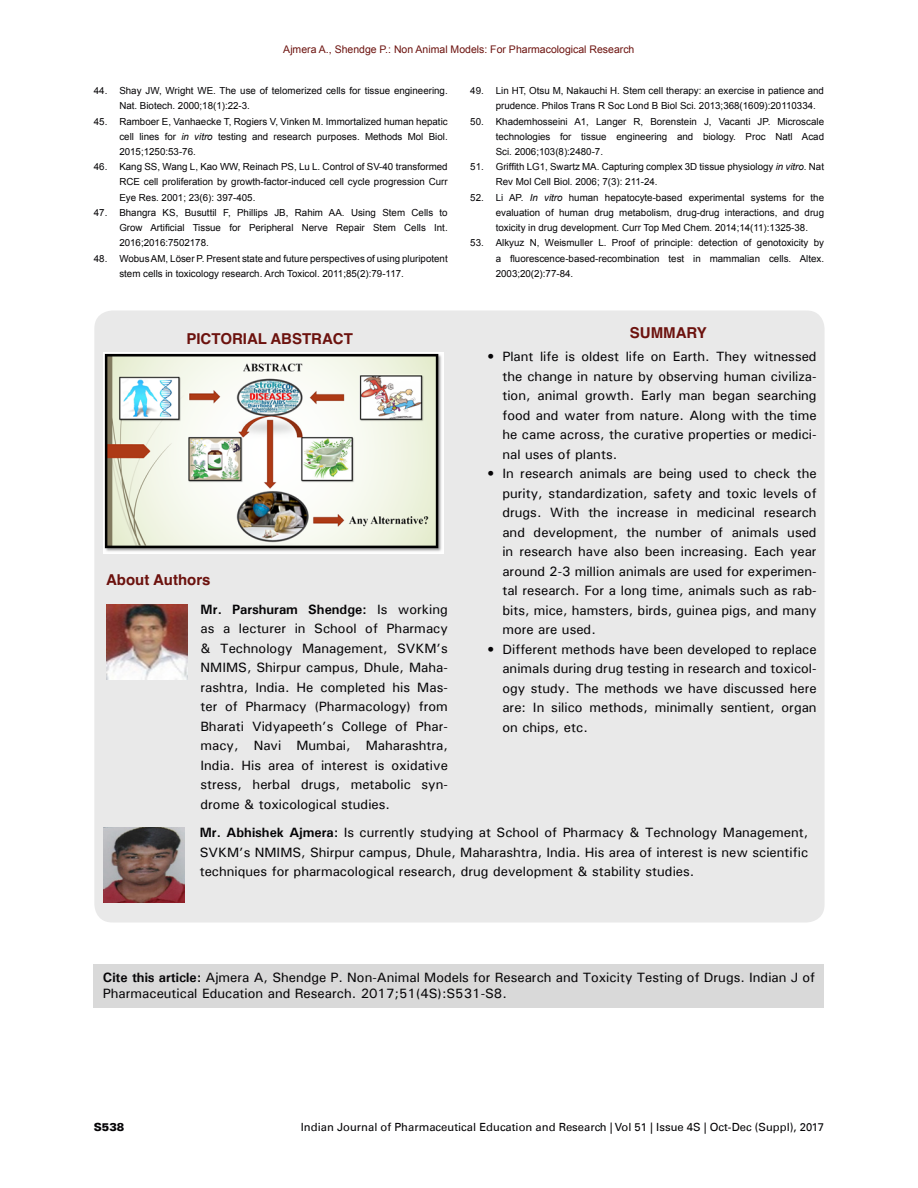
<style>
.page{position:relative;width:918px;height:1188px;background:#fff}
.page>*{position:absolute;margin:0;border:0;box-sizing:border-box;transform-origin:0 0}
.t1{font:700 15px "Helvetica";color:#6c120e}
.Body_Text_space{font:500 13.5px/19.5px "Univers";color:#050406;text-align:justify}
.Abstract_text{font:500 13.5px/16.5px "Univers";color:#050406}
.t2{font:11.25px "Univers LT";color:#050406}
.t3{font:900 11.25px "Univers LT";color:#050406}
.t4{font:10.5px "Arial";color:#6c120e}
.t5{font:9.75px/15.1px "Arial";color:#050406;text-align:justify}
.s1{font-style:italic}
.s2{font-weight:700}
</style>
<div class="page">
<div style="left:94px;top:964px;width:730px;height:43px;background:#d9d9d9"></div>
<div style="left:94px;top:310px;width:731px;height:612px;background:#e9e9e9;border-radius:18px"></div>
<img style="left:103px;top:352px;width:341px;height:201px">
<img style="left:106px;top:604px;width:81px;height:76px">
<img style="left:103px;top:828px;width:82px;height:75px">
<p class="t4" style="left:283px;top:42px;width:353px">Ajmera A., Shendge P.: Non Animal Models: For Pharmacological Research</p>
<p class="t5" style="left:119px;top:83px;width:330px;text-indent:-26px">44. Shay JW, Wright WE. The use of telomerized cells for tissue engineering.<br>Nat. Biotech. 2000;18(1):22-3.</p>
<p class="t5" style="left:119px;top:114px;width:330px;text-indent:-26px">45. Ramboer E, Vanhaecke T, Rogiers V, Vinken M. Immortalized human hepatic cell lines for <span class="s1">in vitro</span> testing and research purposes. Methods Mol Biol.<br>2015;1250:53-76.</p>
<p class="t5" style="left:119px;top:159px;width:330px;text-indent:-26px">46. Kang SS, Wang L, Kao WW, Reinach PS, Lu L. Control of SV-40 transformed RCE cell proliferation by growth-factor-induced cell cycle progression Curr Eye Res. 2001; 23(6): 397-405.</p>
<p class="t5" style="left:119px;top:205px;width:330px;text-indent:-26px">47. Bhangra KS, Busuttil F, Phillips JB, Rahim AA. Using Stem Cells to Grow Artificial Tissue for Peripheral Nerve Repair Stem Cells Int.<br>2016;2016:7502178.</p>
<p class="t5" style="left:119px;top:251px;width:330px;text-indent:-26px">48. Wobus AM, Löser P. Present state and future perspectives of using pluripotent stem cells in toxicology research. Arch Toxicol. 2011;85(2):79-117.</p>
<h2 class="t1" style="left:186px;top:325px;width:168px">PICTORIAL ABSTRACT</h2>
<h2 class="t1" style="left:106px;top:566px;width:106px">About Authors</h2>
<p class="Body_Text_space" style="left:201px;top:599px;width:249px"><span class="s2">Mr. Parshuram Shendge:</span> Is working as a lecturer in School of Pharmacy &amp; Technology Management, SVKM’s NMIMS, Shirpur campus, Dhule, Maha&shy;rashtra, India. He completed his Mas&shy;ter of Pharmacy (Pharmacology) from Bharati Vidyapeeth’s College of Phar&shy;macy, Navi Mumbai, Maharashtra, India. His area of interest is oxidative stress, herbal drugs, metabolic syn&shy;drome &amp; toxicological studies.</p>
<p class="t5" style="left:496px;top:83px;width:330px;text-indent:-26px">49. Lin HT, Otsu M, Nakauchi H. Stem cell therapy: an exercise in patience and prudence. Philos Trans R Soc Lond B Biol Sci. 2013;368(1609):20110334.</p>
<p class="t5" style="left:496px;top:114px;width:330px;text-indent:-26px">50. Khademhosseini A1, Langer R, Borenstein J, Vacanti JP. Microscale technologies for tissue engineering and biology. Proc Natl Acad Sci. 2006;103(8):2480-7.</p>
<p class="t5" style="left:496px;top:159px;width:330px;text-indent:-25px">51. Griffith LG1, Swartz MA. Capturing complex 3D tissue physiology <span class="s1">in vitro</span>. Nat<br>Rev Mol Cell Biol. 2006; 7(3): 211-24.</p>
<p class="t5" style="left:496px;top:190px;width:330px;text-indent:-26px">52. Li AP. <span class="s1">In vitro</span> human hepatocyte-based experimental systems for the evaluation of human drug metabolism, drug-drug interactions, and drug toxicity in drug development. Curr Top Med Chem. 2014;14(11):1325-38.</p>
<p class="t5" style="left:496px;top:235px;width:330px;text-indent:-26px">53. Alkyuz N, Weismuller L. Proof of principle: detection of genotoxicity by a fluorescence-based-recombination test in mammalian cells. Altex.<br>2003;20(2):77-84.</p>
<h2 class="t1" style="left:630px;top:319px;width:78px">SUMMARY</h2>
<p class="Body_Text_space" style="left:502px;top:346px;width:316px;text-indent:-15px">• Plant life is oldest life on Earth. They witnessed the change in nature by observing human civiliza&shy;tion, animal growth. Early man began searching food and water from nature. Along with the time he came across, the curative properties or medici&shy;nal uses of plants.</p>
<p class="Body_Text_space" style="left:502px;top:463px;width:316px;text-indent:-15px">• In research animals are being used to check the purity, standardization, safety and toxic levels of drugs. With the increase in medicinal research and development, the number of animals used in research have also been increasing. Each year around 2-3 million animals are used for experimen&shy;tal research. For a long time, animals such as rab&shy;bits, mice, hamsters, birds, guinea pigs, and many more are used.</p>
<p class="Body_Text_space" style="left:502px;top:639px;width:316px;text-indent:-15px">• Different methods have been developed to replace animals during drug testing in research and toxicol&shy;ogy study. The methods we have discussed here are: In silico methods, minimally sentient, organ on chips, etc.</p>
<p class="Body_Text_space" style="left:200px;top:823px;width:610px"><span class="s2">Mr. Abhishek Ajmera:</span> Is currently studying at School of Pharmacy &amp; Technology Management, SVKM’s NMIMS, Shirpur campus, Dhule, Maharashtra, India. His area of interest is new scientific techniques for pharmacological research, drug development &amp; stability studies.</p>
<p class="Abstract_text" style="left:103px;top:969px;width:714px"><span class="s2">Cite this article:</span> Ajmera A, Shendge P. Non-Animal Models for Research and Toxicity Testing of Drugs. Indian J of<br>Pharmaceutical Education and Research. 2017;51(4S):S531-S8.</p>
<p class="t3" style="left:94px;top:1120px;width:32px">S538</p>
<p class="t2" style="left:301px;top:1120px;width:525px">Indian Journal of Pharmaceutical Education and Research | Vol 51 | Issue 4S | Oct-Dec (Suppl), 2017</p>
</div>
